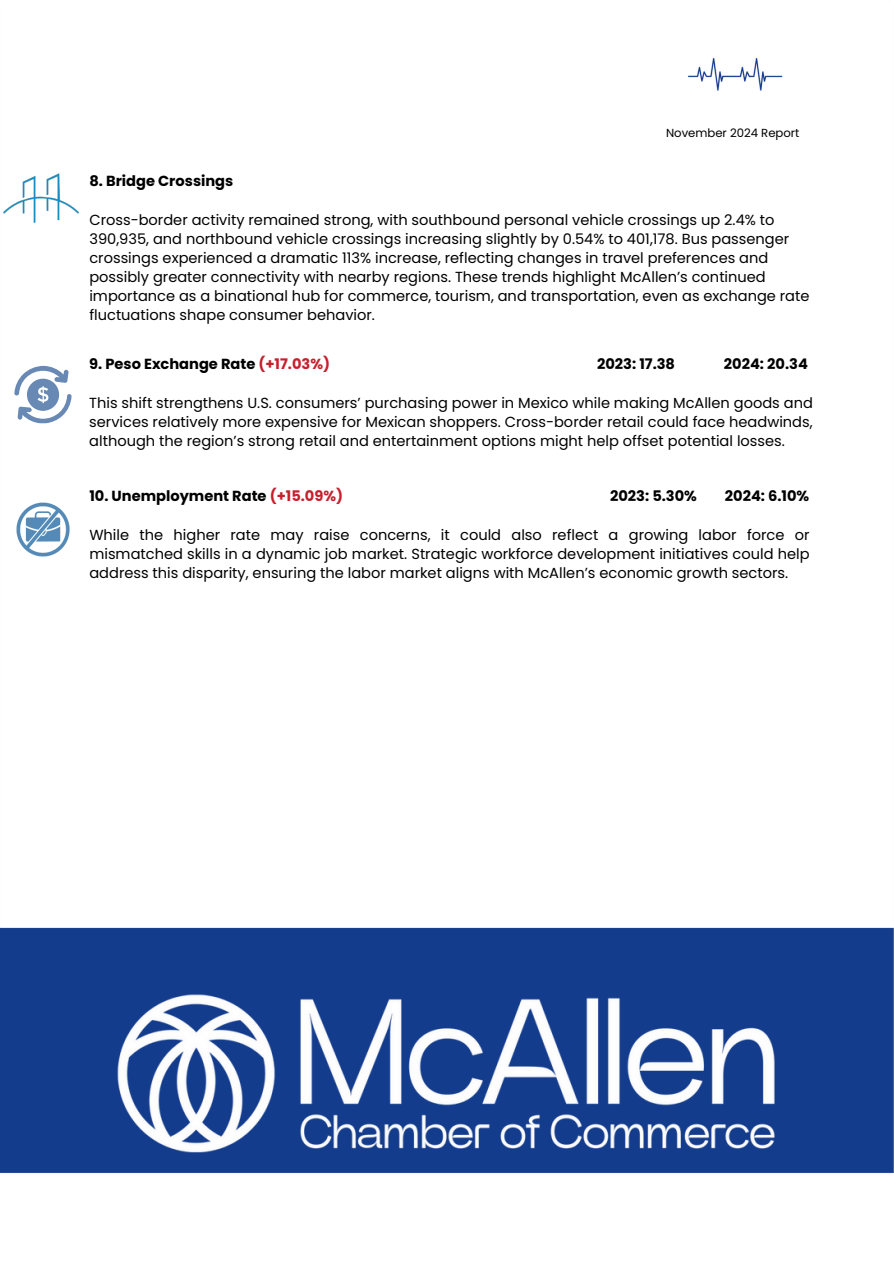
<style>
.page{position:relative;width:894px;height:1264px;background:#fff}
.page>*{position:absolute;margin:0;border:0;box-sizing:border-box;transform-origin:0 0}
.t1{font:14.55px/19.2px "Poppins";color:#000101;text-align:justify}
.t2{font:700 14.55px "Poppins";color:#000101}
.t3{font:11.7px "Poppins";color:#000101}
.s1{color:#c5202c}
</style>
<div class="page">
<img style="left:0;top:57px;width:893px;height:1116px">
<img style="left:112px;top:983px;width:669px;height:173px">
<img style="left:3px;top:173px;width:76px;height:50px">
<img style="left:9px;top:496px;width:68px;height:67px">
<svg style="left:14px;top:366px;width:58px;height:57px"></svg>
<h1 class="t3" style="left:666px;top:125px;width:135px">November 2024 Report</h1>
<p class="t2" style="left:89px;top:171px;width:145px">8. Bridge Crossings</p>
<p class="t1" style="left:89px;top:210px;width:721px;text-align:left">Cross-border activity remained strong, with southbound personal vehicle crossings up 2.4% to 390,935, and northbound vehicle crossings increasing slightly by 0.54% to 401,178. Bus passenger crossings experienced a dramatic 113% increase, reflecting changes in travel preferences and possibly greater connectivity with nearby regions. These trends highlight McAllen’s continued importance as a binational hub for commerce, tourism, and transportation, even as exchange rate fluctuations shape consumer behavior.</p>
<p class="t2" style="left:89px;top:354px;width:242px">9. Peso Exchange Rate <span class="s1">(+17.03%)</span></p>
<p class="t2" style="left:597px;top:354px;width:79px">2023: 17.38</p>
<h1 class="t2" style="left:723px;top:354px;width:85px">2024: 20.34</h1>
<h2 class="t1" style="left:89px;top:393px;width:725px">This shift strengthens U.S. consumers’ purchasing power in Mexico while making McAllen goods and services relatively more expensive for Mexican shoppers. Cross-border retail could face headwinds, although the region’s strong retail and entertainment options might help offset potential losses.</h2>
<h1 class="t2" style="left:89px;top:485px;width:255px">10. Unemployment Rate <span class="s1">(+15.09%)</span></h1>
<h1 class="t2" style="left:610px;top:485px;width:88px">2023: 5.30%</h1>
<h1 class="t2" style="left:724px;top:485px;width:86px">2024: 6.10%</h1>
<h2 class="t1" style="left:89px;top:525px;width:721px">While the higher rate may raise concerns, it could also reflect a growing labor force or mismatched skills in a dynamic job market. Strategic workforce development initiatives could help address this disparity, ensuring the labor market aligns with McAllen’s economic growth sectors.</h2>
</div>
